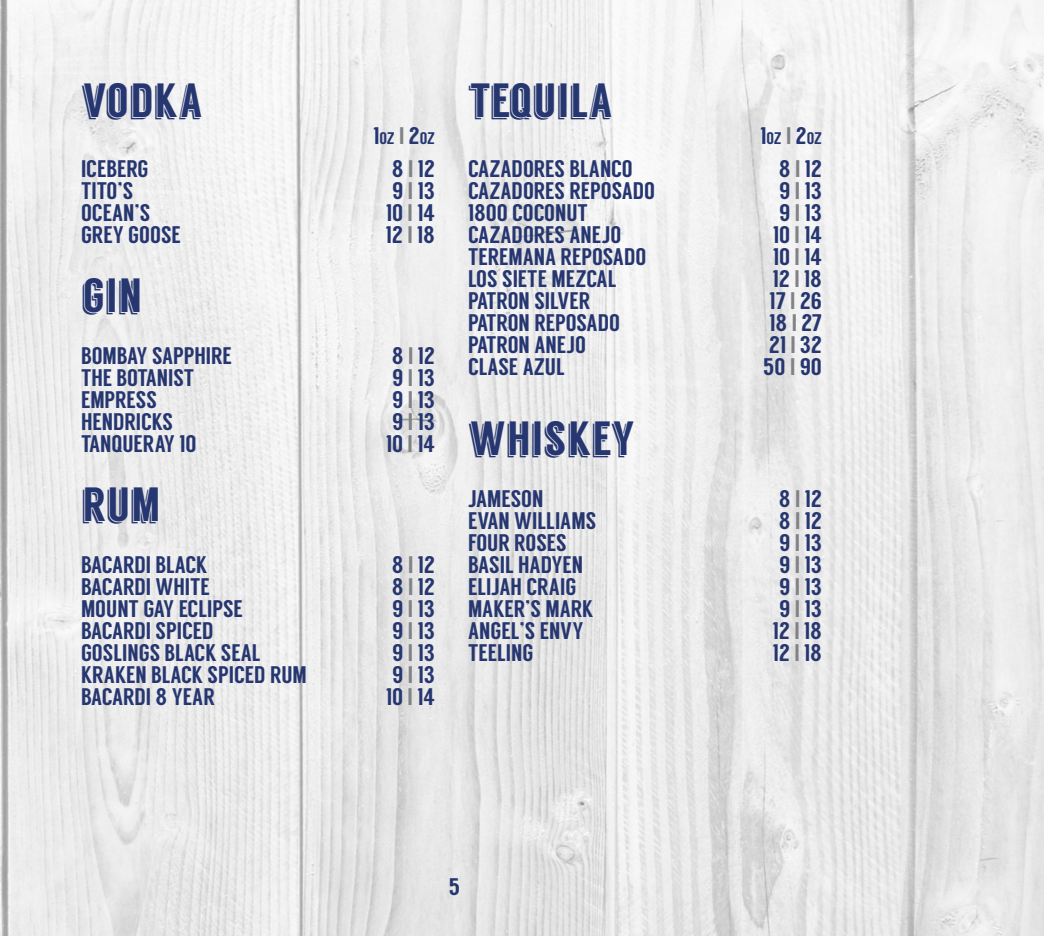
<style>
.page{position:relative;width:1044px;height:936px;background:#fff}
.page>*{position:absolute;margin:0;border:0;box-sizing:border-box;transform-origin:0 0}
.t1{font:48px "Langdon";letter-spacing:.01em;color:#263670}
.Heading{font:24px "Langdon";color:#263670}
.Heading-2{font:16.8px "Langdon";letter-spacing:-.01em;color:#263670}
.s1{font-size:24px}
.s2{font-size:24px;color:#808285}
.s3{color:#808285}
</style>
<div class="page">
<img style="left:0;top:0;width:1044px;height:936px">
<p class="t1" style="left:81px;top:72px;width:123px">VODKA</p>
<p class="t1" style="left:468px;top:72px;width:145px">TEQUILA</p>
<p class="Heading-2" style="left:373px;top:128px;width:63px"><span class="s1">1</span>OZ <span class="s2">I</span> <span class="s1">2</span>OZ</p>
<p class="Heading-2" style="left:760px;top:128px;width:63px"><span class="s1">1</span>OZ <span class="s2">I</span> <span class="s1">2</span>OZ</p>
<p class="Heading" style="left:81px;top:155px;width:69px">ICEBERG</p>
<p class="Heading" style="left:392px;top:155px;width:45px">8 <span class="s3">I</span> 12</p>
<p class="Heading" style="left:81px;top:177px;width:54px">TITO’S</p>
<p class="Heading" style="left:392px;top:177px;width:44px">9 <span class="s3">I</span> 13</p>
<p class="Heading" style="left:81px;top:199px;width:71px">OCEAN’S</p>
<p class="Heading" style="left:386px;top:199px;width:50px">10 <span class="s3">I</span> 14</p>
<p class="Heading" style="left:81px;top:221px;width:101px">GREY GOOSE</p>
<p class="Heading" style="left:386px;top:221px;width:51px">12 <span class="s3">I</span> 18</p>
<p class="t1" style="left:81px;top:268px;width:62px">GIN</p>
<p class="Heading" style="left:81px;top:342px;width:152px">BOMBAY SAPPHIRE</p>
<p class="Heading" style="left:392px;top:342px;width:45px">8 <span class="s3">I</span> 12</p>
<p class="Heading" style="left:81px;top:364px;width:115px">THE BOTANIST</p>
<p class="Heading" style="left:392px;top:364px;width:44px">9 <span class="s3">I</span> 13</p>
<p class="Heading" style="left:81px;top:386px;width:77px">EMPRESS</p>
<p class="Heading" style="left:392px;top:386px;width:44px">9 <span class="s3">I</span> 13</p>
<p class="Heading" style="left:81px;top:408px;width:93px">HENDRICKS</p>
<p class="Heading" style="left:392px;top:408px;width:44px">9 <span class="s3">I</span> 13</p>
<p class="Heading" style="left:81px;top:430px;width:117px">TANQUERAY 10</p>
<p class="Heading" style="left:386px;top:430px;width:50px">10 <span class="s3">I</span> 14</p>
<p class="t1" style="left:81px;top:477px;width:80px">RUM</p>
<p class="Heading" style="left:81px;top:550px;width:128px">BACARDI BLACK</p>
<p class="Heading" style="left:392px;top:550px;width:45px">8 <span class="s3">I</span> 12</p>
<p class="Heading" style="left:81px;top:572px;width:130px">BACARDI WHITE</p>
<p class="Heading" style="left:392px;top:572px;width:45px">8 <span class="s3">I</span> 12</p>
<p class="Heading" style="left:81px;top:594px;width:163px">MOUNT GAY ECLIPSE</p>
<p class="Heading" style="left:392px;top:594px;width:44px">9 <span class="s3">I</span> 13</p>
<p class="Heading" style="left:81px;top:616px;width:134px">BACARDI SPICED</p>
<p class="Heading" style="left:392px;top:616px;width:44px">9 <span class="s3">I</span> 13</p>
<p class="Heading" style="left:81px;top:638px;width:181px">GOSLINGS BLACK SEAL</p>
<p class="Heading" style="left:392px;top:638px;width:44px">9 <span class="s3">I</span> 13</p>
<p class="Heading" style="left:81px;top:660px;width:227px">KRAKEN BLACK SPICED RUM</p>
<p class="Heading" style="left:392px;top:660px;width:44px">9 <span class="s3">I</span> 13</p>
<p class="Heading" style="left:81px;top:682px;width:135px">BACARDI 8 YEAR</p>
<p class="Heading" style="left:386px;top:682px;width:50px">10 <span class="s3">I</span> 14</p>
<p class="Heading" style="left:468px;top:155px;width:166px">CAZADORES BLANCO</p>
<p class="Heading" style="left:779px;top:155px;width:45px">8 <span class="s3">I</span> 12</p>
<p class="Heading" style="left:468px;top:177px;width:189px">CAZADORES REPOSADO</p>
<p class="Heading" style="left:779px;top:177px;width:44px">9 <span class="s3">I</span> 13</p>
<p class="Heading" style="left:468px;top:199px;width:121px">1800 COCONUT</p>
<p class="Heading" style="left:779px;top:199px;width:44px">9 <span class="s3">I</span> 13</p>
<p class="Heading" style="left:468px;top:221px;width:155px">CAZADORES ANEJO</p>
<p class="Heading" style="left:773px;top:221px;width:50px">10 <span class="s3">I</span> 14</p>
<p class="Heading" style="left:468px;top:243px;width:180px">TEREMANA REPOSADO</p>
<p class="Heading" style="left:773px;top:243px;width:50px">10 <span class="s3">I</span> 14</p>
<p class="Heading" style="left:468px;top:265px;width:150px">LOS SIETE MEZCAL</p>
<p class="Heading" style="left:773px;top:265px;width:51px">12 <span class="s3">I</span> 18</p>
<p class="Heading" style="left:468px;top:287px;width:124px">PATRON SILVER</p>
<p class="Heading" style="left:770px;top:287px;width:54px">17 <span class="s3">I</span> 26</p>
<p class="Heading" style="left:468px;top:309px;width:153px">PATRON REPOSADO</p>
<p class="Heading" style="left:769px;top:309px;width:54px">18 <span class="s3">I</span> 27</p>
<p class="Heading" style="left:468px;top:331px;width:120px">PATRON ANEJO</p>
<p class="Heading" style="left:769px;top:331px;width:54px">21 <span class="s3">I</span> 32</p>
<p class="Heading" style="left:468px;top:353px;width:98px">CLASE AZUL</p>
<p class="Heading" style="left:763px;top:353px;width:60px">50 <span class="s3">I</span> 90</p>
<p class="t1" style="left:468px;top:411px;width:168px">WHISKEY</p>
<p class="Heading" style="left:468px;top:484px;width:77px">JAMESON</p>
<p class="Heading" style="left:779px;top:484px;width:45px">8 <span class="s3">I</span> 12</p>
<p class="Heading" style="left:468px;top:506px;width:130px">EVAN WILLIAMS</p>
<p class="Heading" style="left:779px;top:506px;width:45px">8 <span class="s3">I</span> 12</p>
<p class="Heading" style="left:468px;top:528px;width:100px">FOUR ROSES</p>
<p class="Heading" style="left:779px;top:528px;width:44px">9 <span class="s3">I</span> 13</p>
<p class="Heading" style="left:468px;top:550px;width:117px">BASIL HADYEN</p>
<p class="Heading" style="left:779px;top:550px;width:44px">9 <span class="s3">I</span> 13</p>
<p class="Heading" style="left:468px;top:572px;width:110px">ELIJAH CRAIG</p>
<p class="Heading" style="left:779px;top:572px;width:44px">9 <span class="s3">I</span> 13</p>
<p class="Heading" style="left:468px;top:594px;width:127px">MAKER’S MARK</p>
<p class="Heading" style="left:779px;top:594px;width:44px">9 <span class="s3">I</span> 13</p>
<p class="Heading" style="left:468px;top:616px;width:117px">ANGEL’S ENVY</p>
<p class="Heading" style="left:773px;top:616px;width:51px">12 <span class="s3">I</span> 18</p>
<p class="Heading" style="left:468px;top:638px;width:67px">TEELING</p>
<p class="Heading" style="left:773px;top:638px;width:51px">12 <span class="s3">I</span> 18</p>
<p class="Heading" style="left:449px;top:873px;width:13px">5</p>
</div>
